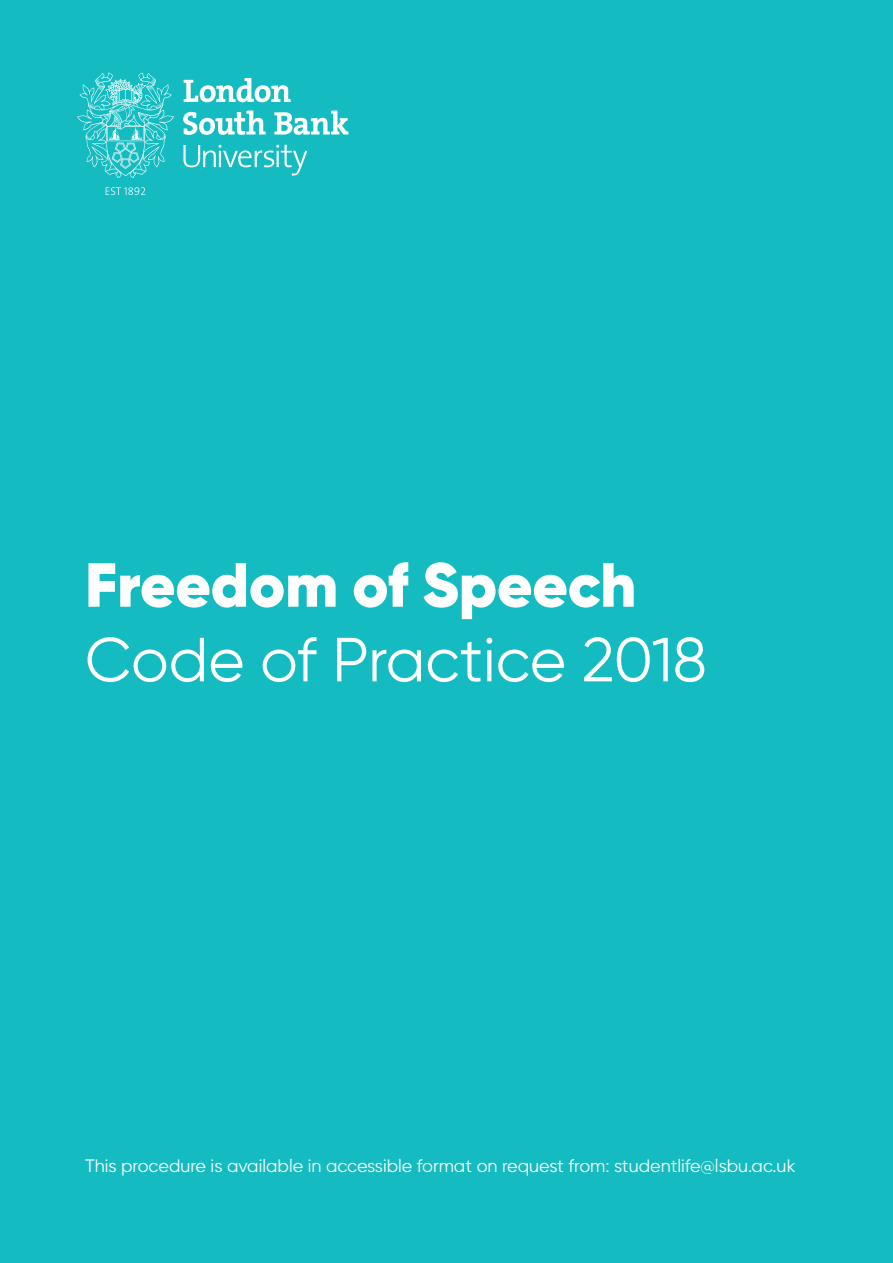
<style>
.page{position:relative;width:893px;height:1263px;background:#14bcc1}
.page>*{position:absolute;margin:0;border:0;box-sizing:border-box;transform-origin:0 0}
.t1{font:62.25px "Gilroy";letter-spacing:-.005em;color:#fff}
.t2{font:900 62.25px "Gilroy";color:#fff}
.t3{font:18px "Gilroy";color:#fff}
</style>
<div class="page">
<svg style="left:106px;top:187px;width:39px;height:8px"></svg>
<svg style="left:184px;top:78px;width:107px;height:24px"></svg>
<svg style="left:183px;top:111px;width:165px;height:65px"></svg>
<svg style="left:77px;top:73px;width:97px;height:105px"></svg>
<h1 class="t2" style="left:85px;top:545px;width:553px">Freedom of Speech</h1>
<h1 class="t1" style="left:85px;top:622px;width:623px">Code of Practice 2018</h1>
<p class="t3" style="left:85px;top:1155px;width:712px">This procedure is available in accessible format on request from: studentlife@lsbu.ac.uk</p>
</div>
